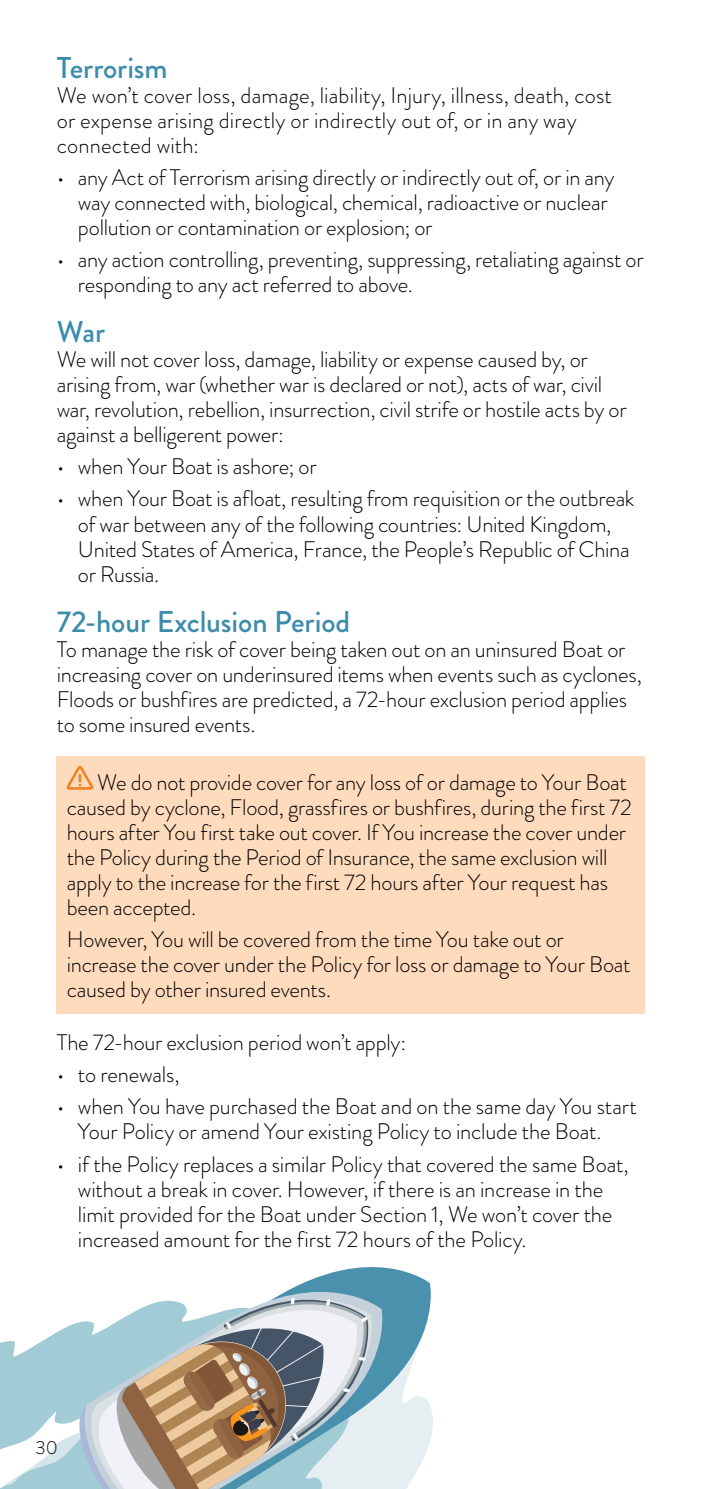
<style>
.page{position:relative;width:702px;height:1489px;background:#fff}
.page>*{position:absolute;margin:0;border:0;box-sizing:border-box;transform-origin:0 0}
.t1{font:500 30px "Brandon Grotesque";letter-spacing:-.005em;color:#3d8daa}
.Body{font:300 22.5px/25px "Brandon Grotesque";letter-spacing:-.01em;color:#000}
.t2{font:300 18.75px "Brandon Grotesque";color:#000}
</style>
<div class="page">
<div style="left:57px;top:756px;width:588px;height:257px;background:#fedbbd"></div>
<svg style="left:66px;top:766px;width:27px;height:24px"></svg>
<hr style="left:701px;top:0;width:1px;height:1488px;background:#ffedbf">
<svg style="left:395px;top:1269px;width:38px;height:219px"></svg>
<svg style="left:335px;top:1267px;width:60px;height:221px;background:#91bccc"></svg>
<svg style="left:0;top:1273px;width:381px;height:215px"></svg>
<h4 class="t1" style="left:57px;top:47px;width:112px">Terrorism</h4>
<p class="Body" style="left:57px;top:83px;width:556px">We won’t cover loss, damage, liability, Injury, illness, death, cost or expense arising directly or indirectly out of, or in any way connected with:</p>
<p class="Body" style="left:78px;top:165px;width:538px;text-indent:-21px">• any Act of Terrorism arising directly or indirectly out of, or in any way connected with, biological, chemical, radioactive or nuclear pollution or contamination or explosion; or</p>
<p class="Body" style="left:78px;top:247px;width:567px;text-indent:-21px">• any action controlling, preventing, suppressing, retaliating against or responding to any act referred to above.</p>
<h4 class="t1" style="left:57px;top:311px;width:50px">War</h4>
<p class="Body" style="left:57px;top:347px;width:571px">We will not cover loss, damage, liability or expense caused by, or arising from, war (whether war is declared or not), acts of war, civil war, revolution, rebellion, insurrection, civil strife or hostile acts by or against a belligerent power:</p>
<p class="Body" style="left:57px;top:454px;width:261px">• when Your Boat is ashore; or</p>
<p class="Body" style="left:78px;top:486px;width:558px;text-indent:-21px">• when Your Boat is afloat, resulting from requisition or the outbreak of war between any of the following countries: United Kingdom, United States of America, France, the People’s Republic of China or Russia.</p>
<h4 class="t1" style="left:57px;top:600px;width:295px">72-hour Exclusion Period</h4>
<p class="Body" style="left:57px;top:636px;width:586px">To manage the risk of cover being taken out on an uninsured Boat or increasing cover on underinsured items when events such as cyclones, Floods or bushfires are predicted, a 72-hour exclusion period applies to some insured events.</p>
<p class="Body" style="left:67px;top:769px;width:566px;text-indent:30px">We do not provide cover for any loss of or damage to Your Boat caused by cyclone, Flood, grassfires or bushfires, during the first 72 hours after You first take out cover. If You increase the cover under the Policy during the Period of Insurance, the same exclusion will apply to the increase for the first 72 hours after Your request has been accepted.</p>
<p class="Body" style="left:67px;top:926px;width:565px">However, You will be covered from the time You take out or increase the cover under the Policy for loss or damage to Your Boat caused by other insured events.</p>
<p class="Body" style="left:57px;top:1030px;width:351px">The 72-hour exclusion period won’t apply:</p>
<p class="Body" style="left:57px;top:1062px;width:124px">• to renewals,</p>
<p class="Body" style="left:78px;top:1094px;width:560px;text-indent:-21px">• when You have purchased the Boat and on the same day You start<br>Your Policy or amend Your existing Policy to include the Boat.</p>
<p class="Body" style="left:78px;top:1151px;width:552px;text-indent:-21px">• if the Policy replaces a similar Policy that covered the same Boat, without a break in cover. However, if there is an increase in the limit provided for the Boat under Section 1, We won’t cover the increased amount for the first 72 hours of the Policy.</p>
<p class="t2" style="left:35px;top:1434px;width:24px">30</p>
</div>
